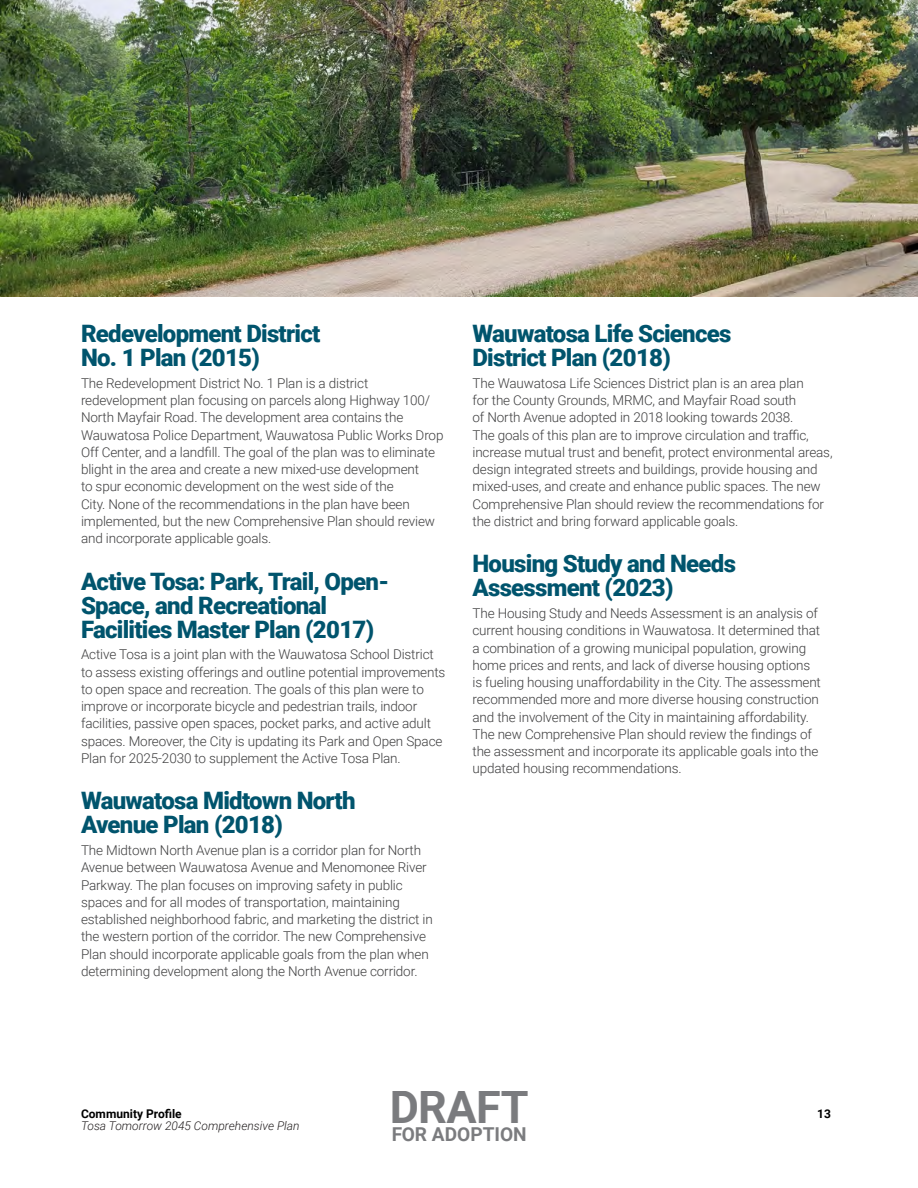
<style>
.page{position:relative;width:918px;height:1188px;background:#fff}
.page>*{position:absolute;margin:0;border:0;box-sizing:border-box;transform-origin:0 0}
.t1{font:700 45px "Roboto";letter-spacing:-.01em;color:#6c6d70}
.heading_2{font:900 24px/24px "Roboto";letter-spacing:-.03em;color:#00546d}
.t2{font:700 19.2px "Roboto";color:#6c6d70}
.t3{font:300 13.5px/17.2px "Roboto";letter-spacing:-.01em;color:#3e3e3f}
.t4{font:italic 300 12px "Roboto";color:#231f20}
.t5{font:700 12px "Roboto";color:#000}
</style>
<div class="page">
<img style="left:0;top:0;width:918px;height:297px">
<p class="heading_2" style="left:81px;top:321px;width:241px">Redevelopment District<br>No. 1 Plan (2015)</p>
<p class="t3" style="left:81px;top:374px;width:364px">The Redevelopment District No. 1 Plan is a district redevelopment plan focusing on parcels along Highway 100/ North Mayfair Road. The development area contains the Wauwatosa Police Department, Wauwatosa Public Works Drop Off Center, and a landfill. The goal of the plan was to eliminate blight in the area and create a new mixed-use development<br>to spur economic development on the west side of the<br>City. None of the recommendations in the plan have been implemented, but the new Comprehensive Plan should review and incorporate applicable goals.</p>
<p class="heading_2" style="left:81px;top:568px;width:310px">Active Tosa: Park, Trail, Open-<br>Space, and Recreational<br>Facilities Master Plan (2017)</p>
<p class="t3" style="left:81px;top:645px;width:366px">Active Tosa is a joint plan with the Wauwatosa School District to assess existing offerings and outline potential improvements to open space and recreation. The goals of this plan were to improve or incorporate bicycle and pedestrian trails, indoor facilities, passive open spaces, pocket parks, and active adult spaces. Moreover, the City is updating its Park and Open Space Plan for 2025-2030 to supplement the Active Tosa Plan.</p>
<p class="heading_2" style="left:81px;top:788px;width:276px">Wauwatosa Midtown North<br>Avenue Plan (2018)</p>
<p class="t3" style="left:81px;top:841px;width:353px">The Midtown North Avenue plan is a corridor plan for North Avenue between Wauwatosa Avenue and Menomonee River Parkway. The plan focuses on improving safety in public spaces and for all modes of transportation, maintaining established neighborhood fabric, and marketing the district in the western portion of the corridor. The new Comprehensive Plan should incorporate applicable goals from the plan when determining development along the North Avenue corridor.</p>
<p class="heading_2" style="left:472px;top:321px;width:261px">Wauwatosa Life Sciences<br>District Plan (2018)</p>
<p class="t3" style="left:472px;top:374px;width:362px">The Wauwatosa Life Sciences District plan is an area plan<br>for the County Grounds, MRMC, and Mayfair Road south<br>of North Avenue adopted in 2018 looking towards 2038.<br>The goals of this plan are to improve circulation and traffic, increase mutual trust and benefit, protect environmental areas, design integrated streets and buildings, provide housing and mixed-uses, and create and enhance public spaces. The new Comprehensive Plan should review the recommendations for the district and bring forward applicable goals.</p>
<p class="heading_2" style="left:472px;top:551px;width:265px">Housing Study and Needs<br>Assessment (2023)</p>
<p class="t3" style="left:472px;top:604px;width:350px">The Housing Study and Needs Assessment is an analysis of current housing conditions in Wauwatosa. It determined that a combination of a growing municipal population, growing home prices and rents, and lack of diverse housing options is fueling housing unaffordability in the City. The assessment recommended more and more diverse housing construction and the involvement of the City in maintaining affordability.<br>The new Comprehensive Plan should review the findings of the assessment and incorporate its applicable goals into the updated housing recommendations.</p>
<h1 class="t1" style="left:389px;top:1076px;width:141px">DRAFT</h1>
<h3 class="t2" style="left:391px;top:1121px;width:137px">FOR ADOPTION</h3>
<p class="t5" style="left:81px;top:1105px;width:102px">Community Profile</p>
<p class="t5" style="left:817px;top:1105px;width:15px">13</p>
<p class="t4" style="left:81px;top:1117px;width:220px">Tosa Tomorrow 2045 Comprehensive Plan</p>
</div>
